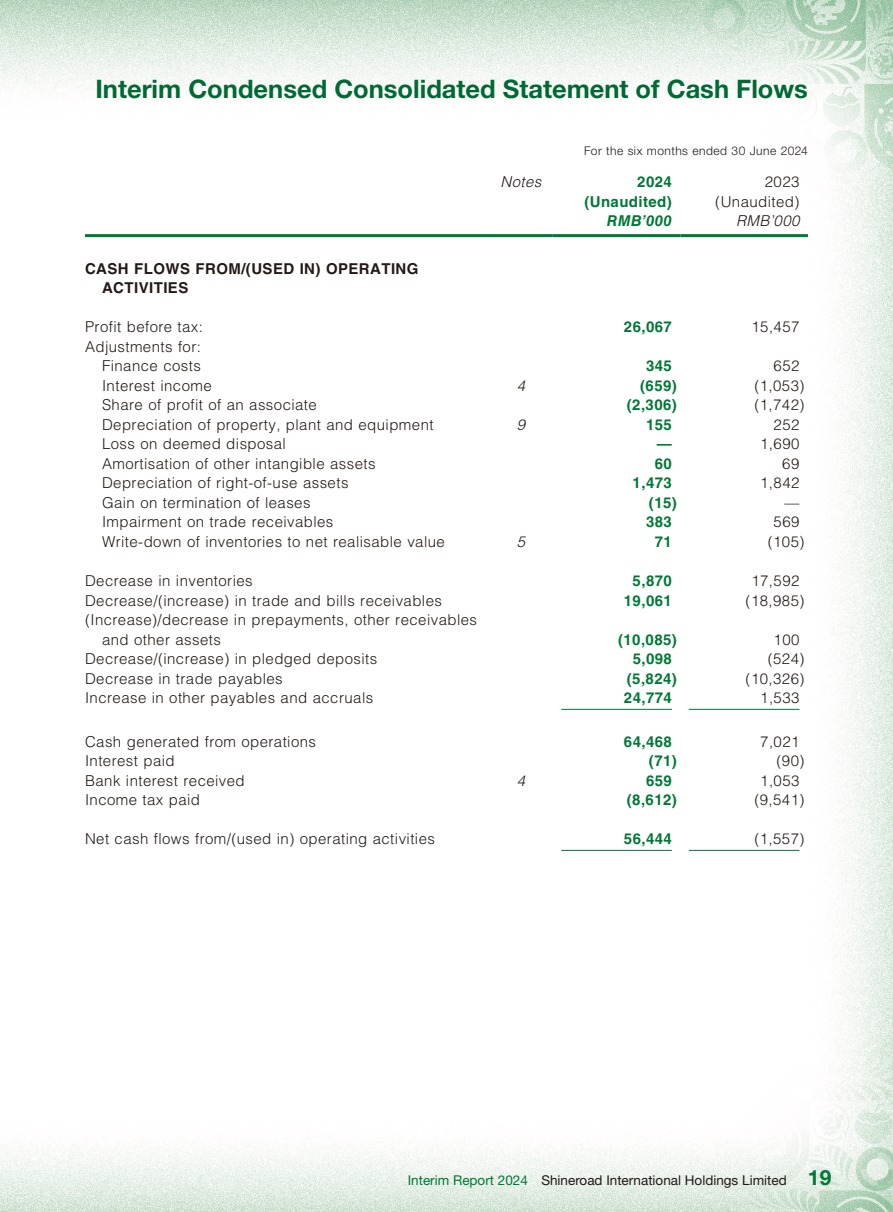
<style>
.page{position:relative;width:893px;height:1212px;background:#fff}
.page>*{position:absolute;margin:0;border:0;box-sizing:border-box;transform-origin:0 0}
.t1{font:700 25.5px "Helvetica Neue LT Std";color:#006934}
.t2{font:300 15px/19.5px "Helvetica LT Std";letter-spacing:.03em;color:#231916;text-align:right}
.t3{font:700 15px "Helvetica LT Std";letter-spacing:.03em;color:#007836}
.t4{font:700 15px/19.5px "Helvetica LT Std";letter-spacing:.03em;color:#231916}
.t5{font:italic 300 15px "Helvetica LT Std";letter-spacing:.03em;color:#231916}
.t6{font:italic 700 15px "Helvetica LT Std";letter-spacing:.03em;color:#007836}
.t7{font:13.5px "Helvetica Neue LT Std";color:#231916}
.t8{font:300 12px "Helvetica Neue LT Std";letter-spacing:.04em;color:#231916}
.s1{color:#007836}
.s2{font-weight:700;font-size:21px;color:#007836}
</style>
<div class="page">
<img style="left:0;top:0;width:893px;height:1212px">
<hr style="left:85px;top:234px;width:404px;height:3px;background:#007836">
<hr style="left:489px;top:234px;width:64px;height:3px;background:#007836">
<hr style="left:553px;top:234px;width:127px;height:3px;background:#007836">
<hr style="left:680px;top:234px;width:128px;height:3px;background:#007836">
<hr style="left:561px;top:709px;width:111px;height:1px;background:#007836">
<hr style="left:689px;top:709px;width:110px;height:1px;background:#007836">
<hr style="left:561px;top:850px;width:111px;height:1px;background:#007836">
<hr style="left:689px;top:850px;width:110px;height:1px;background:#007836">
<h1 class="t1" style="left:95px;top:73px;width:714px">Interim Condensed Consolidated Statement of Cash Flows</h1>
<p class="t8" style="left:584px;top:143px;width:225px">For the six months ended 30 June 2024</p>
<p class="t5" style="left:500px;top:173px;width:42px">Notes</p>
<p class="t3" style="left:637px;top:173px;width:36px">2024</p>
<p class="t2" style="left:765px;top:172px;width:36px">2023</p>
<p class="t3" style="left:584px;top:192px;width:89px">(Unaudited)</p>
<p class="t2" style="left:715px;top:192px;width:86px">(Unaudited)</p>
<p class="t6" style="left:607px;top:212px;width:67px">RMB’000</p>
<p class="t5" style="left:736px;top:212px;width:65px">RMB’000</p>
<p class="t4" style="left:102px;top:259px;width:318px;text-indent:-17px">CASH FLOWS FROM/(USED IN) OPERATING<br>ACTIVITIES</p>
<p class="t2" style="left:85px;top:317px;width:120px">Profit before tax:</p>
<p class="t3" style="left:624px;top:318px;width:49px">26,067</p>
<p class="t2" style="left:751px;top:317px;width:49px">15,457</p>
<p class="t2" style="left:85px;top:337px;width:117px">Adjustments for:<br>Finance costs</p>
<p class="t3" style="left:646px;top:357px;width:27px">345</p>
<p class="t2" style="left:774px;top:356px;width:27px">652</p>
<p class="t2" style="left:102px;top:376px;width:111px">Interest income</p>
<p class="t5" style="left:517px;top:376px;width:10px">4</p>
<p class="t3" style="left:640px;top:376px;width:38px">(659)</p>
<p class="t2" style="left:754px;top:376px;width:52px">(1,053)</p>
<p class="t2" style="left:102px;top:395px;width:216px">Share of profit of an associate</p>
<p class="t3" style="left:627px;top:396px;width:52px">(2,306)</p>
<p class="t2" style="left:754px;top:395px;width:52px">(1,742)</p>
<p class="t2" style="left:102px;top:415px;width:333px">Depreciation of property, plant and equipment</p>
<p class="t5" style="left:517px;top:415px;width:10px">9</p>
<p class="t3" style="left:646px;top:415px;width:27px">155</p>
<p class="t2" style="left:774px;top:415px;width:27px">252</p>
<p class="t2" style="left:102px;top:434px;width:185px">Loss on deemed disposal</p>
<p class="t3" style="left:657px;top:435px;width:16px">—</p>
<p class="t2" style="left:760px;top:434px;width:41px">1,690</p>
<p class="t2" style="left:102px;top:454px;width:275px">Amortisation of other intangible assets</p>
<p class="t3" style="left:655px;top:454px;width:19px">60</p>
<p class="t2" style="left:782px;top:454px;width:19px">69</p>
<p class="t2" style="left:102px;top:473px;width:248px">Depreciation of right-of-use assets</p>
<p class="t3" style="left:633px;top:474px;width:41px">1,473</p>
<p class="t2" style="left:760px;top:473px;width:41px">1,842</p>
<p class="t2" style="left:102px;top:493px;width:210px">Gain on termination of leases</p>
<p class="t3" style="left:649px;top:493px;width:29px">(15)</p>
<p class="t2" style="left:784px;top:493px;width:16px">—</p>
<p class="t2" style="left:102px;top:512px;width:233px">Impairment on trade receivables</p>
<p class="t3" style="left:646px;top:513px;width:27px">383</p>
<p class="t2" style="left:774px;top:512px;width:27px">569</p>
<p class="t2" style="left:102px;top:532px;width:344px">Write-down of inventories to net realisable value</p>
<p class="t5" style="left:517px;top:532px;width:10px">5</p>
<p class="t3" style="left:655px;top:532px;width:19px">71</p>
<p class="t2" style="left:768px;top:532px;width:38px">(105)</p>
<p class="t2" style="left:85px;top:571px;width:169px">Decrease in inventories</p>
<p class="t3" style="left:633px;top:571px;width:41px">5,870</p>
<p class="t2" style="left:751px;top:571px;width:49px">17,592</p>
<p class="t2" style="left:85px;top:590px;width:358px">Decrease/(increase) in trade and bills receivables</p>
<p class="t3" style="left:624px;top:591px;width:49px">19,061</p>
<p class="t2" style="left:746px;top:590px;width:60px">(18,985)</p>
<p class="t2" style="left:102px;top:610px;width:376px;text-align:left;text-indent:-17px">(Increase)/decrease in prepayments, other receivables and other assets</p>
<p class="t3" style="left:618px;top:630px;width:60px">(10,085)</p>
<p class="t2" style="left:774px;top:629px;width:27px">100</p>
<p class="t2" style="left:85px;top:649px;width:294px">Decrease/(increase) in pledged deposits</p>
<p class="t3" style="left:633px;top:649px;width:41px">5,098</p>
<p class="t2" style="left:768px;top:649px;width:38px">(524)</p>
<p class="t2" style="left:85px;top:668px;width:199px">Decrease in trade payables</p>
<p class="t3" style="left:627px;top:669px;width:52px">(5,824)</p>
<p class="t2" style="left:746px;top:668px;width:60px">(10,326)</p>
<p class="t2" style="left:85px;top:688px;width:290px">Increase in other payables and accruals</p>
<p class="t3" style="left:624px;top:688px;width:49px">24,774</p>
<p class="t2" style="left:760px;top:688px;width:41px">1,533</p>
<p class="t2" style="left:85px;top:731px;width:233px">Cash generated from operations</p>
<p class="t3" style="left:624px;top:732px;width:49px">64,468</p>
<p class="t2" style="left:760px;top:731px;width:41px">7,021</p>
<p class="t2" style="left:85px;top:751px;width:91px">Interest paid</p>
<p class="t3" style="left:649px;top:751px;width:29px">(71)</p>
<p class="t2" style="left:776px;top:751px;width:29px">(90)</p>
<p class="t2" style="left:85px;top:770px;width:161px">Bank interest received</p>
<p class="t5" style="left:517px;top:771px;width:10px">4</p>
<p class="t3" style="left:646px;top:771px;width:27px">659</p>
<p class="t2" style="left:760px;top:770px;width:41px">1,053</p>
<p class="t2" style="left:85px;top:790px;width:117px">Income tax paid</p>
<p class="t3" style="left:627px;top:790px;width:52px">(8,612)</p>
<p class="t2" style="left:754px;top:790px;width:52px">(9,541)</p>
<p class="t2" style="left:85px;top:829px;width:351px">Net cash flows from/(used in) operating activities</p>
<p class="t3" style="left:624px;top:829px;width:49px">56,444</p>
<p class="t2" style="left:754px;top:829px;width:52px">(1,557)</p>
<p class="t7" style="left:408px;top:1172px;width:425px"><span class="s1">Interim Report 2024</span> Shineroad International Holdings Limited <span class="s2">19</span></p>
</div>
